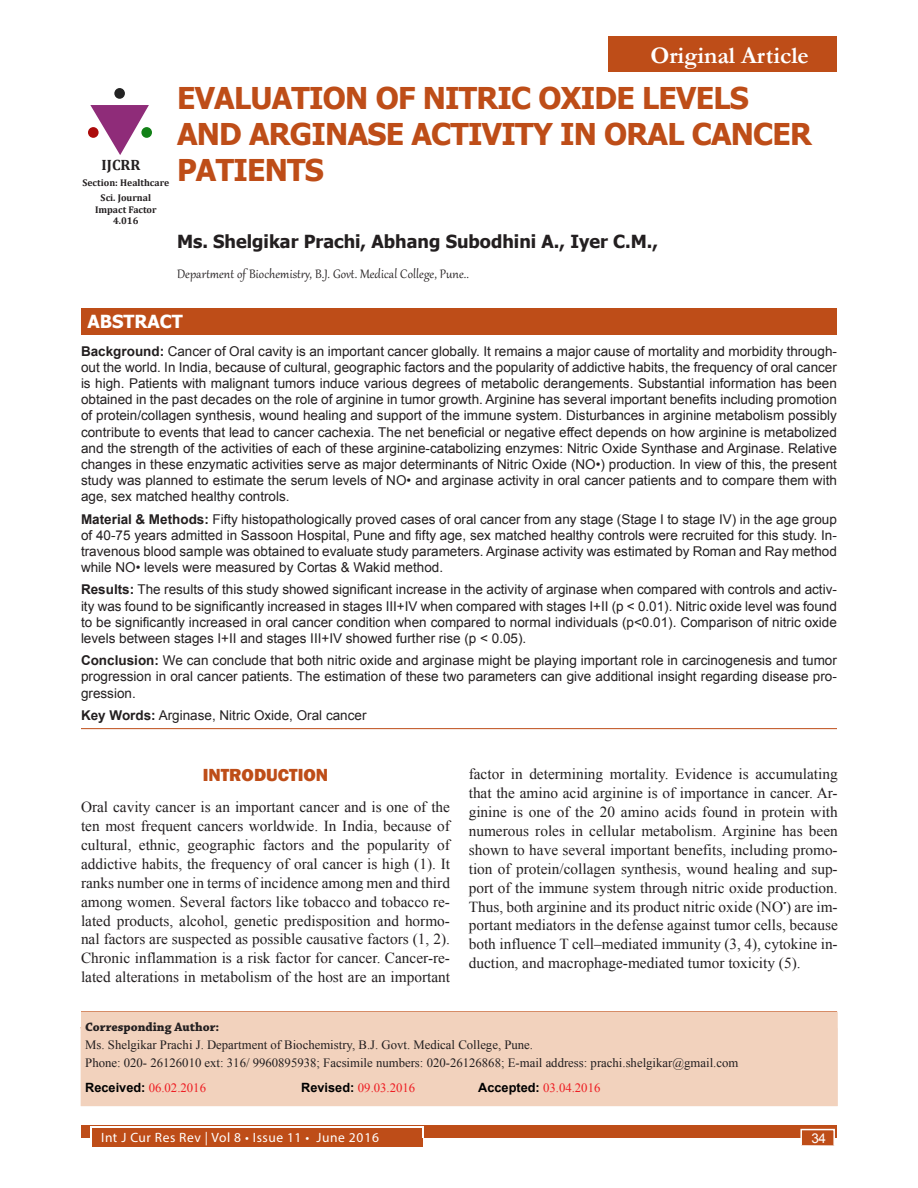
<style>
.page{position:relative;width:918px;height:1188px;background:#fff}
.page>*{position:absolute;margin:0;border:0;box-sizing:border-box;transform-origin:0 0}
.Article_title{font:700 30px/36px "Tahoma";letter-spacing:-.025em;color:#be4d18}
.Articles{font:700 24px "Garamond";color:#fff}
.Author_name{font:700 18px "Tahoma";color:#231f20}
.Head_1{font:800 18px "Franklin Gothic";color:#be4d18}
.t1{font:700 18px "Tahoma";color:#fff}
.Text{font:15.3px/18.9px "Times New Roman";color:#231f20;text-align:justify}
.Author_affiliation{font:15px "Gabriola";letter-spacing:.01em;color:#231f20}
.t2{font:700 15px "Cambria";color:#231f20}
.Abstract_text{font:13.5px/16.2px "Arial";color:#231f20;text-align:justify}
.t3{font:13.5px "Myriad Pro";letter-spacing:.04em;color:#fff}
.t4{font:13.5px "Arial";color:#fff}
.Corresponding_text{font:12.75px "Times New Roman";color:#231f20}
.Corresponding_text-2{font:12.75px "Times New Roman";color:#ee1d23}
.Corresponding_head{font:700 12.75px "Chaparral Pro";color:#231f20}
.t5{font:700 9.75px/11.7px "Cambria";color:#231f20;text-align:center}
.s1{font-weight:700}
.s2{font-family:"Arial";font-weight:700;color:#000}
</style>
<div class="page">
<div style="left:81px;top:1125px;width:756px;height:13px;background:#be4d18"></div>
<div style="left:92px;top:1128px;width:330px;height:19px;background:#be4d18"></div>
<hr style="left:90px;top:1127px;width:333px;height:1px;background:#fff">
<svg style="left:90px;top:1128px;width:2px;height:10px"></svg>
<svg style="left:422px;top:1127px;width:2px;height:11px"></svg>
<div style="left:800px;top:1129px;width:35px;height:17px;background:#be4d18;border:2px solid #fff"></div>
<div style="left:608px;top:36px;width:229px;height:35px;background:#be4d18"></div>
<hr style="left:81px;top:728px;width:756px;height:1px;background:#be4d18">
<div style="left:81px;top:308px;width:756px;height:27px;background:#be4d18"></div>
<hr style="left:81px;top:1011px;width:756px;height:1px;background:#be4d18">
<div style="left:81px;top:1012px;width:757px;height:94px;background:#f2d2bd"></div>
<svg style="left:90px;top:105px;width:59px;height:50px"></svg>
<div style="left:141px;top:127px;width:11px;height:11px;background:#128117;border-radius:50%"></div>
<div style="left:114px;top:88px;width:11px;height:11px;background:#232323;border-radius:50%"></div>
<div style="left:88px;top:127px;width:11px;height:11px;background:#ac0b0b;border-radius:50%"></div>
<p class="t2" style="left:102px;top:154px;width:40px">IJCRR</p>
<p class="t5" style="left:82px;top:176px;width:88px">Section: Healthcare</p>
<p class="t5" style="left:95px;top:191px;width:63px">Sci. Journal<br>Impact Factor<br>4.016</p>
<p class="Articles" style="left:650px;top:39px;width:160px">Original Article</p>
<p class="Article_title" style="left:177px;top:78px;width:637px">EVALUATION OF NITRIC OXIDE LEVELS<br>AND ARGINASE ACTIVITY IN ORAL CANCER<br>PATIENTS</p>
<p class="Author_name" style="left:177px;top:229px;width:483px">Ms. Shelgikar Prachi, Abhang Subodhini A., Iyer C.M.,</p>
<p class="Author_affiliation" style="left:177px;top:264px;width:293px">Department of Biochemistry, B.J. Govt. Medical College, Pune..</p>
<p class="t1" style="left:87px;top:309px;width:97px">ABSTRACT</p>
<p class="Abstract_text" style="left:81px;top:343px;width:758px"><span class="s1">Background:</span> Cancer of Oral cavity is an important cancer globally. It remains a major cause of mortality and morbidity through&shy;out the world. In India, because of cultural, geographic factors and the popularity of addictive habits, the frequency of oral cancer is high. Patients with malignant tumors induce various degrees of metabolic derangements. Substantial information has been obtained in the past decades on the role of arginine in tumor growth. Arginine has several important benefits including promotion of protein/collagen synthesis, wound healing and support of the immune system. Disturbances in arginine metabolism possibly contribute to events that lead to cancer cachexia. The net beneficial or negative effect depends on how arginine is metabolized and the strength of the activities of each of these arginine-catabolizing enzymes: Nitric Oxide Synthase and Arginase. Relative changes in these enzymatic activities serve as major determinants of Nitric Oxide (NO•) production. In view of this, the present study was planned to estimate the serum levels of NO• and arginase activity in oral cancer patients and to compare them with age, sex matched healthy controls.</p>
<p class="Abstract_text" style="left:81px;top:511px;width:757px"><span class="s1">Material &amp; Methods:</span> Fifty histopathologically proved cases of oral cancer from any stage (Stage I to stage IV) in the age group of 40-75 years admitted in Sassoon Hospital, Pune and fifty age, sex matched healthy controls were recruited for this study. In&shy;travenous blood sample was obtained to evaluate study parameters. Arginase activity was estimated by Roman and Ray method while NO• levels were measured by Cortas &amp; Wakid method.</p>
<p class="Abstract_text" style="left:81px;top:582px;width:757px"><span class="s1">Results:</span> The results of this study showed significant increase in the activity of arginase when compared with controls and activ&shy;ity was found to be significantly increased in stages III+IV when compared with stages I+II (p &lt; 0.01). Nitric oxide level was found to be significantly increased in oral cancer condition when compared to normal individuals (p&lt;0.01). Comparison of nitric oxide levels between stages I+II and stages III+IV showed further rise (p &lt; 0.05).</p>
<p class="Abstract_text" style="left:81px;top:652px;width:757px"><span class="s1">Conclusion:</span> We can conclude that both nitric oxide and arginase might be playing important role in carcinogenesis and tumor progression in oral cancer patients. The estimation of these two parameters can give additional insight regarding disease pro&shy;gression.</p>
<p class="Abstract_text" style="left:81px;top:707px;width:287px"><span class="s1">Key Words:</span> Arginase, Nitric Oxide, Oral cancer</p>
<p class="Head_1" style="left:203px;top:764px;width:127px">INTRODUCTION</p>
<p class="Text" style="left:81px;top:797px;width:371px">Oral cavity cancer is an important cancer and is one of the ten most frequent cancers worldwide. In India, because of cultural, ethnic, geographic factors and the popularity of addictive habits, the frequency of oral cancer is high (1). It ranks number one in terms of incidence among men and third among women. Several factors like tobacco and tobacco re&shy;lated products, alcohol, genetic predisposition and hormo&shy;nal factors are suspected as possible causative factors (1, 2).<br>Chronic inflammation is a risk factor for cancer. Cancer-re&shy;lated alterations in metabolism of the host are an important</p>
<p class="Text" style="left:469px;top:764px;width:371px">factor in determining mortality. Evidence is accumulating that the amino acid arginine is of importance in cancer. Ar&shy;ginine is one of the 20 amino acids found in protein with numerous roles in cellular metabolism. Arginine has been shown to have several important benefits, including promo&shy;tion of protein/collagen synthesis, wound healing and sup&shy;port of the immune system through nitric oxide production.<br>Thus, both arginine and its product nitric oxide (NO<sup>•</sup>) are im&shy;portant mediators in the defense against tumor cells, because both influence T cell–mediated immunity (3, 4), cytokine in&shy;duction, and macrophage-mediated tumor toxicity (5).</p>
<p class="Corresponding_head" style="left:85px;top:1019px;width:136px">Corresponding Author:</p>
<p class="Corresponding_text" style="left:85px;top:1036px;width:449px">Ms. Shelgikar Prachi J. Department of Biochemistry, B.J. Govt. Medical College, Pune.</p>
<p class="Corresponding_text" style="left:85px;top:1054px;width:655px">Phone: 020- 26126010 ext: 316/ 9960895938; Facsimile numbers: 020-26126868; E-mail address: prachi.shelgikar@gmail.com</p>
<p class="Corresponding_text-2" style="left:85px;top:1079px;width:122px"><span class="s2">Received:</span> 06.02.2016</p>
<p class="Corresponding_text-2" style="left:301px;top:1079px;width:116px"><span class="s2">Revised:</span> 09.03.2016</p>
<p class="Corresponding_text-2" style="left:478px;top:1079px;width:124px"><span class="s2">Accepted:</span> 03.04.2016</p>
<p class="t3" style="left:101px;top:1129px;width:279px">Int J Cur Res Rev | Vol 8 • Issue 11 • June 2016</p>
<p class="t4" style="left:812px;top:1129px;width:16px">34</p>
</div>
